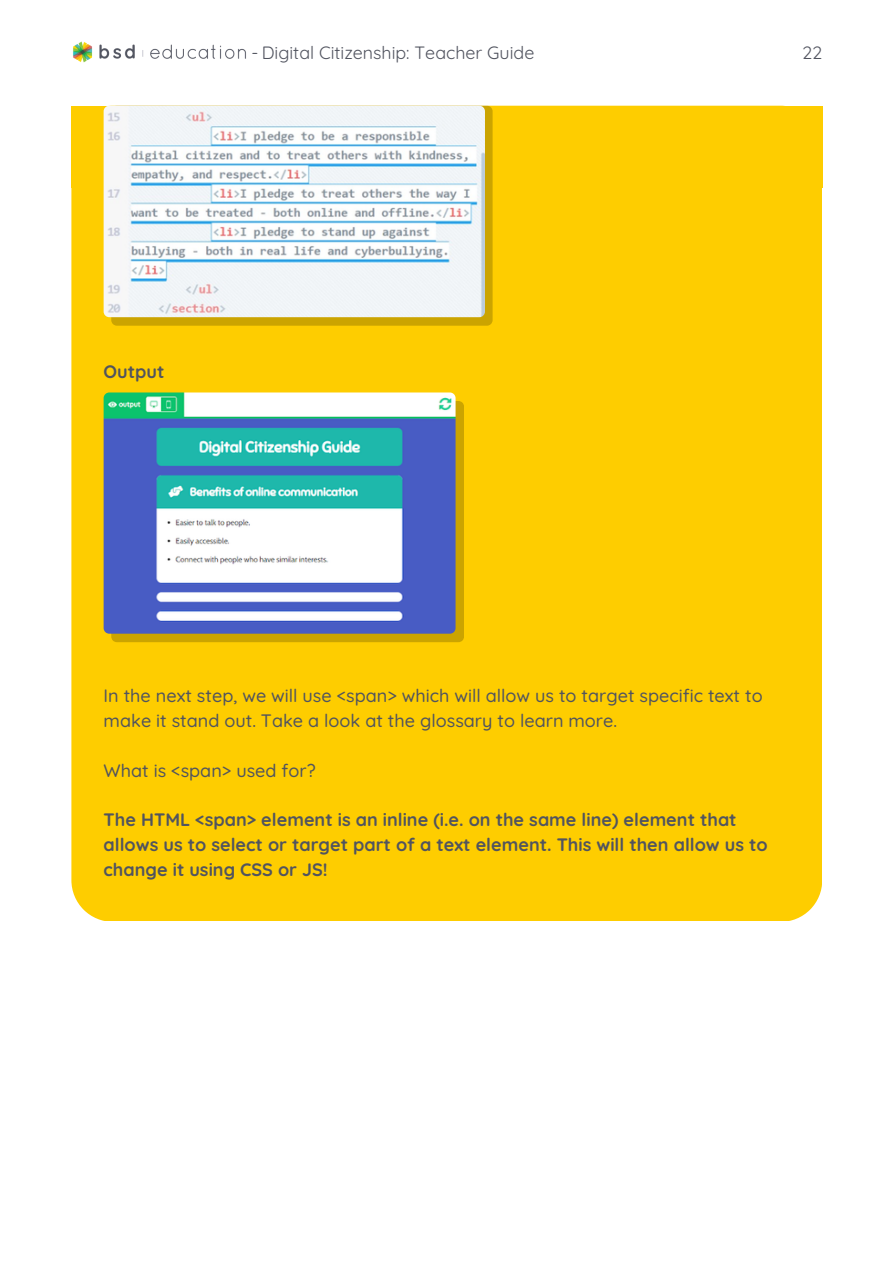
<style>
.page{position:relative;width:894px;height:1264px;background:#fff}
.page>*{position:absolute;margin:0;border:0;box-sizing:border-box;transform-origin:0 0}
.t1{font:700 18px/24.8px "Quicksand";color:#51545f}
.t2{font:500 18px/24.8px "Quicksand";color:#51545f}
.t3{font:17.85px "Quicksand";color:#51545f}
</style>
<div class="page">
<img style="left:73px;top:41px;width:173px;height:22px">
<div style="left:71px;top:106px;width:751px;height:814px;background:#fecd00"></div>
<div style="left:111px;top:106px;width:381px;height:220px;background:linear-gradient(to right,#cba400,#cba400);border-radius:6px"></div>
<div style="left:635px;top:106px;width:187px;height:81px;background:#fecd00"></div>
<div style="left:71px;top:106px;width:187px;height:81px;background:#fecd00"></div>
<svg style="left:111px;top:401px;width:352px;height:241px;background:#c19f0e"></svg>
<img style="left:104px;top:392px;width:351px;height:241px;border-radius:6px">
<img style="left:104px;top:106px;width:381px;height:211px;border-radius:6px">
<p class="t3" style="left:251px;top:41px;width:284px">- Digital Citizenship: Teacher Guide</p>
<p class="t3" style="left:802px;top:41px;width:21px">22</p>
<h1 class="t1" style="left:104px;top:359px;width:62px">Output</h1>
<h1 class="t2" style="left:104px;top:683px;width:660px">In the next step, we will use &lt;span&gt; which will allow us to target specific text to make it stand out. Take a look at the glossary to learn more.</h1>
<p class="t2" style="left:104px;top:757px;width:213px">What is &lt;span&gt; used for?</p>
<h1 class="t1" style="left:104px;top:807px;width:665px">The HTML &lt;span&gt; element is an inline (i.e. on the same line) element that allows us to select or target part of a text element. This will then allow us to change it using CSS or JS!</h1>
</div>
